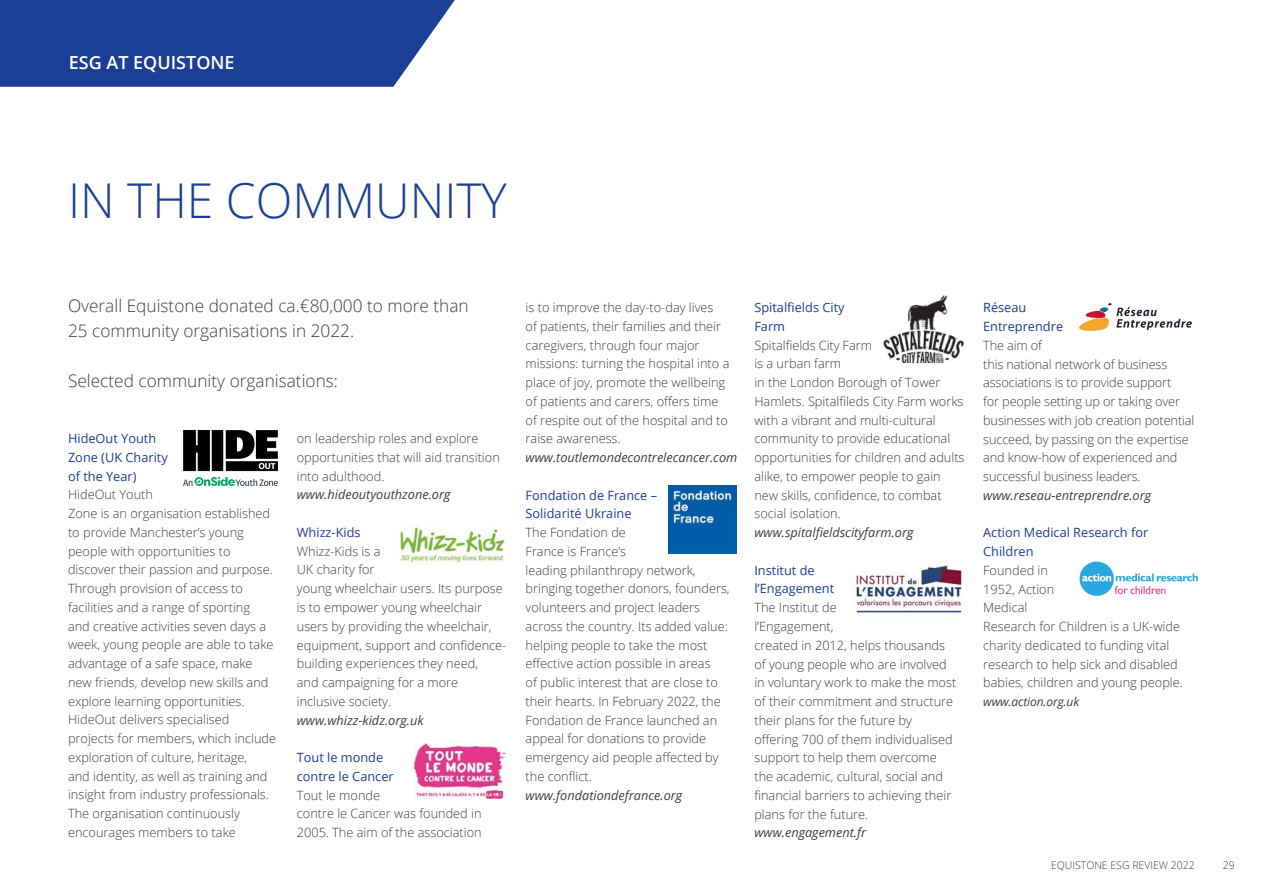
<style>
.page{position:relative;width:1263px;height:893px;background:#fff}
.page>*{position:absolute;margin:0;border:0;box-sizing:border-box;transform-origin:0 0}
.Heading_1_-_NOT_LINK{font:300 48px "Open Sans";color:#1b3f94}
.Heading_-_NOT_LINKED{font:600 18px "Open Sans";color:#fff}
.INTRO{font:300 17.25px/25.5px "Open Sans";color:#3e3e3f}
.BODY_TEXT_NO_INDENT{font:300 12.75px/18.8px "Open Sans";color:#3e3e3f}
.BODY_TEXT_NO_INDENT-2{font:italic 12.75px "Open Sans";color:#3e3e3f}
.SUB_HEAD{font:12.75px/18.8px "Open Sans";color:#1b3f94}
.BODY_TEXT_NO_INDENT-3{font:12.75px/18.8px "Open Sans";color:#1b3f94}
.BODY_TEXT_NO_INDENT-4{font:italic 12px "Open Sans";letter-spacing:-.01em;color:#3e3e3f}
.t1{font:300 10.5px "Open Sans";color:#3e3e3f}
</style>
<div class="page">
<svg style="left:0;top:0;width:455px;height:87px;background:#2b4c9b"></svg>
<img style="left:184px;top:430px;width:94px;height:56px">
<img style="left:399px;top:523px;width:107px;height:43px">
<img style="left:414px;top:743px;width:91px;height:55px">
<img style="left:883px;top:295px;width:81px;height:69px">
<img style="left:669px;top:485px;width:67px;height:68px">
<img style="left:854px;top:565px;width:108px;height:49px">
<img style="left:1079px;top:303px;width:113px;height:28px">
<img style="left:1079px;top:561px;width:119px;height:35px">
<p class="Heading_-_NOT_LINKED" style="left:69px;top:50px;width:167px">ESG AT EQUISTONE</p>
<p class="Heading_1_-_NOT_LINK" style="left:68px;top:168px;width:440px">IN THE COMMUNITY</p>
<p class="INTRO" style="left:68px;top:292px;width:402px">Overall Equistone donated ca.€80,000 to more than<br>25 community organisations in 2022.</p>
<p class="INTRO" style="left:68px;top:367px;width:271px">Selected community organisations:</p>
<p class="SUB_HEAD" style="left:68px;top:429px;width:101px">HideOut Youth<br>Zone (UK Charity of the Year)</p>
<p class="BODY_TEXT_NO_INDENT" style="left:68px;top:485px;width:210px">HideOut Youth<br>Zone is an organisation established to provide Manchester’s young people with opportunities to discover their passion and purpose.<br>Through provision of access to facilities and a range of sporting<br>and creative activities seven days a week, young people are able to take advantage of a safe space, make new friends, develop new skills and explore learning opportunities.<br>HideOut delivers specialised projects for members, which include exploration of culture, heritage,<br>and identity, as well as training and insight from industry professionals.<br>The organisation continuously encourages members to take</p>
<p class="BODY_TEXT_NO_INDENT" style="left:297px;top:429px;width:205px">on leadership roles and explore opportunities that will aid transition into adulthood.</p>
<p class="BODY_TEXT_NO_INDENT-2" style="left:297px;top:486px;width:155px">www.hideoutyouthzone.org</p>
<p class="SUB_HEAD" style="left:297px;top:523px;width:65px">Whizz-Kids</p>
<p class="BODY_TEXT_NO_INDENT" style="left:297px;top:541px;width:211px">Whizz-Kids is a<br>UK charity for<br>young wheelchair users. Its purpose is to empower young wheelchair users by providing the wheelchair, equipment, support and confidence&shy;building experiences they need,<br>and campaigning for a more inclusive society.</p>
<p class="BODY_TEXT_NO_INDENT-2" style="left:297px;top:711px;width:128px">www.whizz-kidz.org.uk</p>
<p class="SUB_HEAD" style="left:297px;top:748px;width:98px">Tout le monde contre le Cancer</p>
<p class="BODY_TEXT_NO_INDENT" style="left:297px;top:785px;width:186px">Tout le monde<br>contre le Cancer was founded in<br>2005. The aim of the association</p>
<p class="BODY_TEXT_NO_INDENT" style="left:526px;top:298px;width:205px">is to improve the day-to-day lives<br>of patients, their families and their caregivers, through four major missions: turning the hospital into a place of joy, promote the wellbeing of patients and carers, offers time of respite out of the hospital and to raise awareness.</p>
<p class="BODY_TEXT_NO_INDENT-2" style="left:526px;top:449px;width:213px">www.toutlemondecontrelecancer.com</p>
<p class="BODY_TEXT_NO_INDENT-3" style="left:526px;top:485px;width:133px">Fondation de France –<br>Solidarité Ukraine</p>
<p class="BODY_TEXT_NO_INDENT" style="left:526px;top:523px;width:206px">The Fondation de<br>France is France’s<br>leading philanthropy network, bringing together donors, founders, volunteers and project leaders across the country. Its added value: helping people to take the most effective action possible in areas<br>of public interest that are close to their hearts. In February 2022, the<br>Fondation de France launched an appeal for donations to provide emergency aid people affected by the conflict.</p>
<p class="BODY_TEXT_NO_INDENT-2" style="left:526px;top:786px;width:158px">www.fondationdefrance.org</p>
<p class="SUB_HEAD" style="left:754px;top:298px;width:92px">Spitalfields City<br>Farm</p>
<p class="BODY_TEXT_NO_INDENT" style="left:754px;top:335px;width:212px">Spitalfields City Farm<br>is a urban farm<br>in the London Borough of Tower<br>Hamlets. Spitalfileds City Farm works with a vibrant and multi-cultural community to provide educational opportunities for children and adults alike, to empower people to gain new skills, confidence, to combat social isolation.</p>
<p class="BODY_TEXT_NO_INDENT-2" style="left:754px;top:524px;width:161px">www.spitalfieldscityfarm.org</p>
<p class="SUB_HEAD" style="left:754px;top:560px;width:81px">Institut de l’Engagement</p>
<p class="BODY_TEXT_NO_INDENT" style="left:754px;top:598px;width:203px">The Institut de<br>l’Engagement,<br>created in 2012, helps thousands of young people who are involved in voluntary work to make the most of their commitment and structure their plans for the future by offering 700 of them individualised support to help them overcome the academic, cultural, social and financial barriers to achieving their plans for the future.</p>
<p class="BODY_TEXT_NO_INDENT-2" style="left:754px;top:824px;width:113px">www.engagement.fr</p>
<p class="SUB_HEAD" style="left:983px;top:298px;width:81px">Réseau<br>Entreprendre</p>
<p class="BODY_TEXT_NO_INDENT" style="left:983px;top:335px;width:213px">The aim of<br>this national network of business associations is to provide support<br>for people setting up or taking over businesses with job creation potential succeed, by passing on the expertise and know-how of experienced and successful business leaders.</p>
<p class="BODY_TEXT_NO_INDENT-2" style="left:983px;top:486px;width:169px">www.reseau-entreprendre.org</p>
<p class="SUB_HEAD" style="left:983px;top:523px;width:167px">Action Medical Research for<br>Children</p>
<p class="BODY_TEXT_NO_INDENT" style="left:983px;top:560px;width:201px">Founded in<br>1952, Action<br>Medical<br>Research for Children is a UK-wide charity dedicated to funding vital research to help sick and disabled babies, children and young people.</p>
<p class="BODY_TEXT_NO_INDENT-4" style="left:983px;top:693px;width:98px">www.action.org.uk</p>
<p class="t1" style="left:1051px;top:858px;width:145px">EQUISTONE ESG REVIEW 2022</p>
<p class="t1" style="left:1223px;top:858px;width:13px">29</p>
</div>
